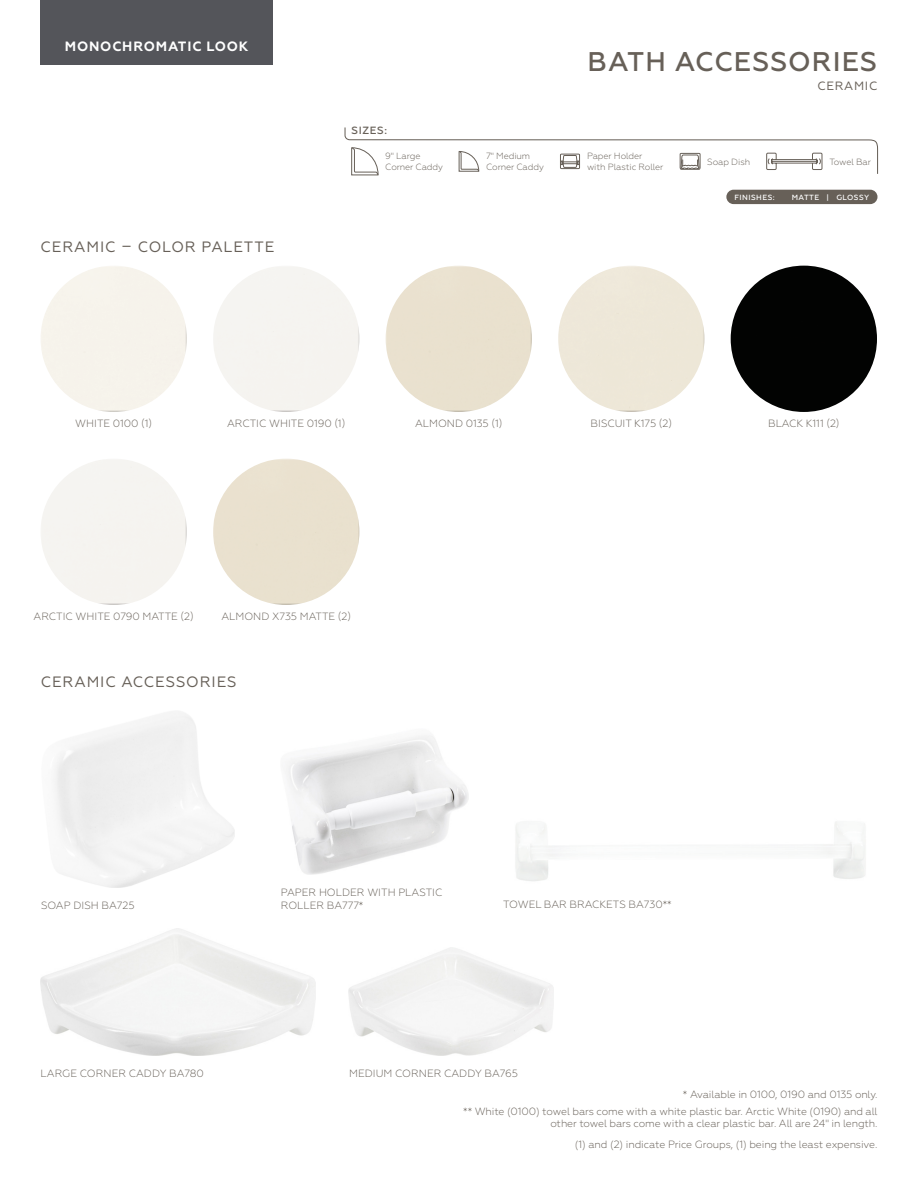
<style>
.page{position:relative;width:918px;height:1188px;background:#fff}
.page>*{position:absolute;margin:0;border:0;box-sizing:border-box;transform-origin:0 0}
.DAL_SS_Header_-_Inside{font:500 27px "Geometria";letter-spacing:.04em;color:#676058}
.t1{font:15px "Geometria";letter-spacing:.06em;color:#676058}
.DAL_LB_Header_Secondary_-_Front{font:700 13.5px "Geometria";letter-spacing:.06em;color:#fff}
.DAL_SS_Header_Secondary_-_Inside{font:12px "Geometria";letter-spacing:.06em;color:#676058}
.DAL_SS_Swatch_Description{font:300 10.5px/12.6px "Geometria";color:#676058}
.DAL_SS_Chart_Text_Notes{font:300 10.5px/12.6px "Geometria";letter-spacing:-.01em;color:#676058;text-align:right}
.DAL_SB_Chart_Header_-_Rev_Front{font:500 10.5px "Geometria";letter-spacing:.06em;color:#676058}
.DAL_SS_Chart_Text_Left{font:300 9px/10.8px "Geometria";letter-spacing:-.01em;color:#676058}
.DAL_SB_Chart_Header_-_Rev_Front-2{font:500 7.5px "Geometria";letter-spacing:.06em;color:#fff}
</style>
<div class="page">
<img style="left:348px;top:947px;width:205px;height:109px">
<img style="left:286px;top:735px;width:182px;height:140px">
<img style="left:515px;top:821px;width:351px;height:60px">
<div style="left:41px;top:266px;width:146px;height:146px;background:#231f20;opacity:.3"></div>
<div style="left:213px;top:266px;width:146px;height:146px;background:#231f20;opacity:.3"></div>
<div style="left:41px;top:459px;width:146px;height:146px;background:#231f20;opacity:.3"></div>
<div style="left:386px;top:266px;width:146px;height:146px;background:#231f20;opacity:.3"></div>
<div style="left:213px;top:459px;width:146px;height:146px;background:#231f20;opacity:.3"></div>
<div style="left:558px;top:266px;width:146px;height:146px;background:#231f20;opacity:.3"></div>
<div style="left:726px;top:190px;width:152px;height:14px;background:#676058;border-radius:7px"></div>
<div style="left:731px;top:266px;width:146px;height:146px;background:#020302;border-radius:73px"></div>
<svg style="left:344px;top:127px;width:535px;height:48px"></svg>
<div style="left:40px;top:0;width:233px;height:65px;background:#54555a"></div>
<p class="DAL_LB_Header_Secondary_-_Front" style="left:65px;top:39px;width:185px">MONOCHROMATIC LOOK</p>
<p class="t1" style="left:41px;top:238px;width:235px">CERAMIC – COLOR PALETTE</p>
<p class="DAL_SB_Chart_Header_-_Rev_Front" style="left:352px;top:124px;width:37px">SIZES:</p>
<p class="DAL_SS_Chart_Text_Left" style="left:385px;top:151px;width:59px">9" Large<br>Corner Caddy</p>
<p class="DAL_SS_Chart_Text_Left" style="left:486px;top:151px;width:46px">7" Medium</p>
<p class="DAL_SS_Chart_Text_Left" style="left:486px;top:162px;width:59px">Corner Caddy</p>
<p class="DAL_SS_Header_-_Inside" style="left:588px;top:45px;width:291px">BATH ACCESSORIES</p>
<p class="DAL_SS_Header_Secondary_-_Inside" style="left:817px;top:79px;width:61px">CERAMIC</p>
<p class="DAL_SS_Chart_Text_Left" style="left:587px;top:151px;width:57px">Paper Holder</p>
<p class="DAL_SS_Chart_Text_Left" style="left:587px;top:162px;width:78px">with Plastic Roller</p>
<p class="DAL_SS_Chart_Text_Left" style="left:707px;top:156px;width:45px">Soap Dish</p>
<p class="DAL_SS_Chart_Text_Left" style="left:830px;top:156px;width:43px">Towel Bar</p>
<p class="DAL_SB_Chart_Header_-_Rev_Front-2" style="left:734px;top:193px;width:42px">FINISHES:</p>
<p class="DAL_SB_Chart_Header_-_Rev_Front-2" style="left:792px;top:193px;width:79px">MATTE | GLOSSY</p>
<p class="DAL_SS_Swatch_Description" style="left:75px;top:417px;width:78px">WHITE 0100 (1)</p>
<p class="DAL_SS_Swatch_Description" style="left:227px;top:417px;width:120px">ARCTIC WHITE 0190 (1)</p>
<p class="DAL_SS_Swatch_Description" style="left:415px;top:417px;width:89px">ALMOND 0135 (1)</p>
<p class="DAL_SS_Swatch_Description" style="left:591px;top:417px;width:83px">BISCUIT K175 (2)</p>
<p class="DAL_SS_Swatch_Description" style="left:768px;top:417px;width:73px">BLACK K111 (2)</p>
<p class="DAL_SS_Swatch_Description" style="left:34px;top:610px;width:162px">ARCTIC WHITE 0790 MATTE (2)</p>
<p class="DAL_SS_Swatch_Description" style="left:221px;top:610px;width:131px">ALMOND X735 MATTE (2)</p>
<p class="t1" style="left:41px;top:673px;width:197px">CERAMIC ACCESSORIES</p>
<p class="DAL_SS_Swatch_Description" style="left:41px;top:899px;width:95px">SOAP DISH BA725</p>
<p class="DAL_SS_Swatch_Description" style="left:281px;top:886px;width:163px">PAPER HOLDER WITH PLASTIC<br>ROLLER BA777*</p>
<p class="DAL_SS_Swatch_Description" style="left:503px;top:898px;width:170px">TOWEL BAR BRACKETS BA730**</p>
<p class="DAL_SS_Swatch_Description" style="left:41px;top:1067px;width:165px">LARGE CORNER CADDY BA780</p>
<p class="DAL_SS_Swatch_Description" style="left:349px;top:1067px;width:170px">MEDIUM CORNER CADDY BA765</p>
<p class="DAL_SS_Chart_Text_Notes" style="left:683px;top:1088px;width:196px">* Available in 0100, 0190 and 0135 only.</p>
<p class="DAL_SS_Chart_Text_Notes" style="left:463px;top:1105px;width:416px">** White (0100) towel bars come with a white plastic bar. Arctic White (0190) and all other towel bars come with a clear plastic bar. All are 24" in length.</p>
<p class="DAL_SS_Swatch_Description" style="left:575px;top:1138px;width:304px">(1) and (2) indicate Price Groups, (1) being the least expensive.</p>
</div>
